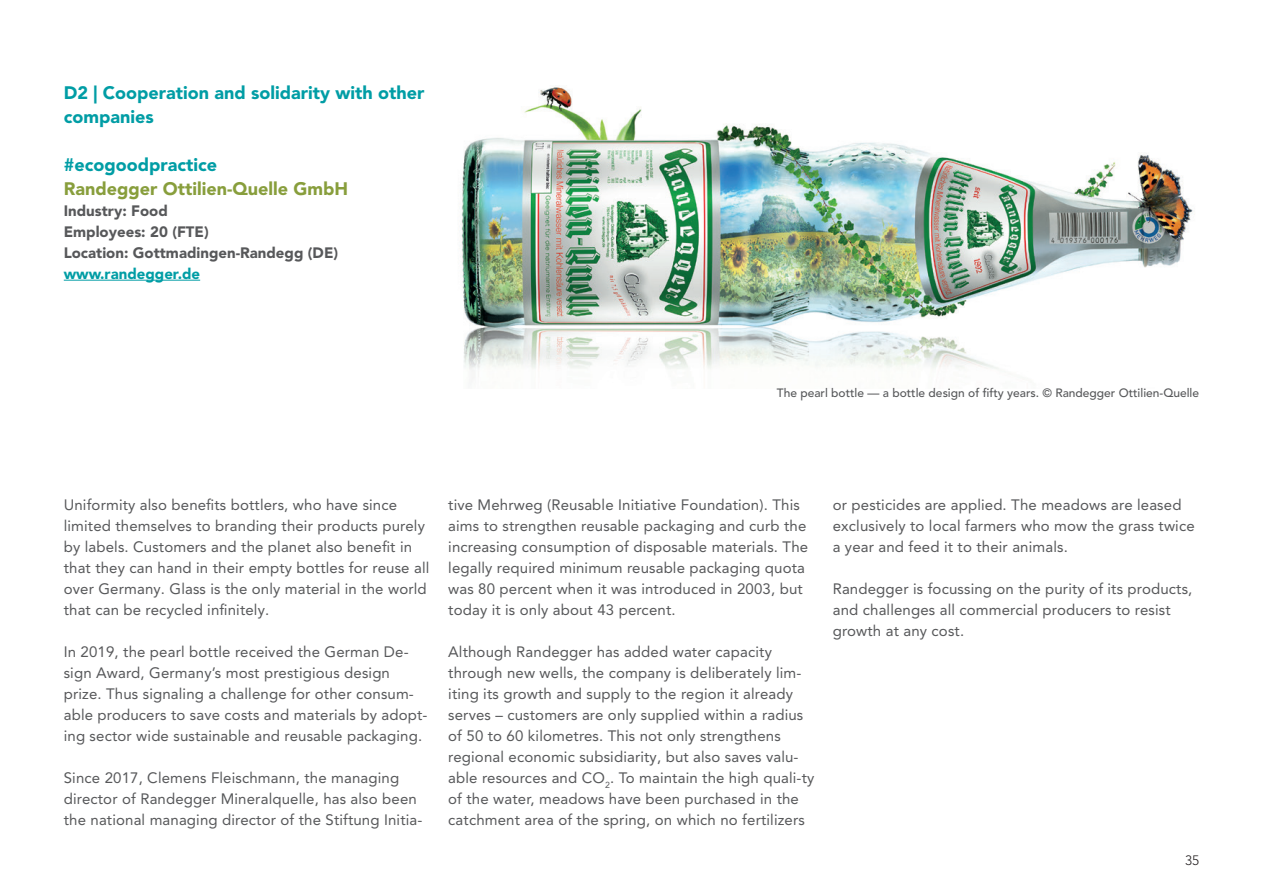
<style>
.page{position:relative;width:1263px;height:893px;background:#fff}
.page>*{position:absolute;margin:0;border:0;box-sizing:border-box;transform-origin:0 0}
.t1{font:900 18px/24px "Avenir LT Pro";color:#009da5}
.t2{font:900 18px "Avenir LT Pro";color:#889e3c}
.t3{font:15px/21px "Avenir LT Pro";letter-spacing:.01em;color:#57585a}
.t4{font:900 15px "Avenir LT Pro";color:#57585a}
.t5{font:900 15px "Avenir LT Pro";color:#009da5}
.t6{font:300 13.5px "Avenir LT Pro";color:#231f20}
.fliesztext{font:500 12px "Avenir LT Pro";color:#57585a}
</style>
<div class="page">
<hr style="left:64px;top:280px;width:136px;height:1px;background:#009da5">
<img style="left:460px;top:87px;width:733px;height:285px">
<p class="t1" style="left:64px;top:80px;width:362px">D2 | Cooperation and solidarity with other companies</p>
<p class="t1" style="left:64px;top:152px;width:155px">#ecogoodpractice</p>
<p class="t2" style="left:64px;top:177px;width:286px">Randegger Ottilien-Quelle GmbH</p>
<p class="t4" style="left:64px;top:201px;width:106px">Industry: Food</p>
<p class="t4" style="left:64px;top:222px;width:146px">Employees: 20 (FTE)</p>
<p class="t4" style="left:64px;top:243px;width:276px">Location: Gottmadingen-Randegg (DE)</p>
<p class="t5" style="left:64px;top:264px;width:138px">www.randegger.de</p>
<p class="fliesztext" style="left:777px;top:386px;width:424px">The pearl bottle — a bottle design of fifty years. © Randegger Ottilien-Quelle</p>
<p class="t3" style="left:64px;top:494px;width:367px">Uniformity also benefits bottlers, who have since limited themselves to branding their products purely by labels. Customers and the planet also benefit in that they can hand in their empty bottles for reuse all over Germany. Glass is the only material in the world that can be recycled infinitely.</p>
<p class="t3" style="left:64px;top:641px;width:365px">In 2019, the pearl bottle received the German De&shy;sign Award, Germany’s most prestigious design prize. Thus signaling a challenge for other consum&shy;able producers to save costs and materials by adopt&shy;ing sector wide sustainable and reusable packaging.</p>
<p class="t3" style="left:64px;top:767px;width:360px">Since 2017, Clemens Fleischmann, the managing director of Randegger Mineralquelle, has also been the national managing director of the Stiftung Initia-</p>
<p class="t3" style="left:448px;top:494px;width:361px">tive Mehrweg (Reusable Initiative Foundation). This aims to strengthen reusable packaging and curb the increasing consumption of disposable materials. The legally required minimum reusable packaging quota was 80 percent when it was introduced in 2003, but today it is only about 43 percent.</p>
<p class="t3" style="left:448px;top:641px;width:368px">Although Randegger has added water capacity through new wells, the company is deliberately lim&shy;iting its growth and supply to the region it already serves – customers are only supplied within a radius of 50 to 60 kilometres. This not only strengthens regional economic subsidiarity, but also saves valu&shy;able resources and CO<sub>2</sub>. To maintain the high quali-ty of the water, meadows have been purchased in the catchment area of the spring, on which no fertilizers</p>
<p class="t3" style="left:833px;top:494px;width:364px">or pesticides are applied. The meadows are leased exclusively to local farmers who mow the grass twice a year and feed it to their animals.</p>
<p class="t3" style="left:833px;top:578px;width:361px">Randegger is focussing on the purity of its products, and challenges all commercial producers to resist growth at any cost.</p>
<p class="t6" style="left:1185px;top:852px;width:16px">35</p>
</div>
